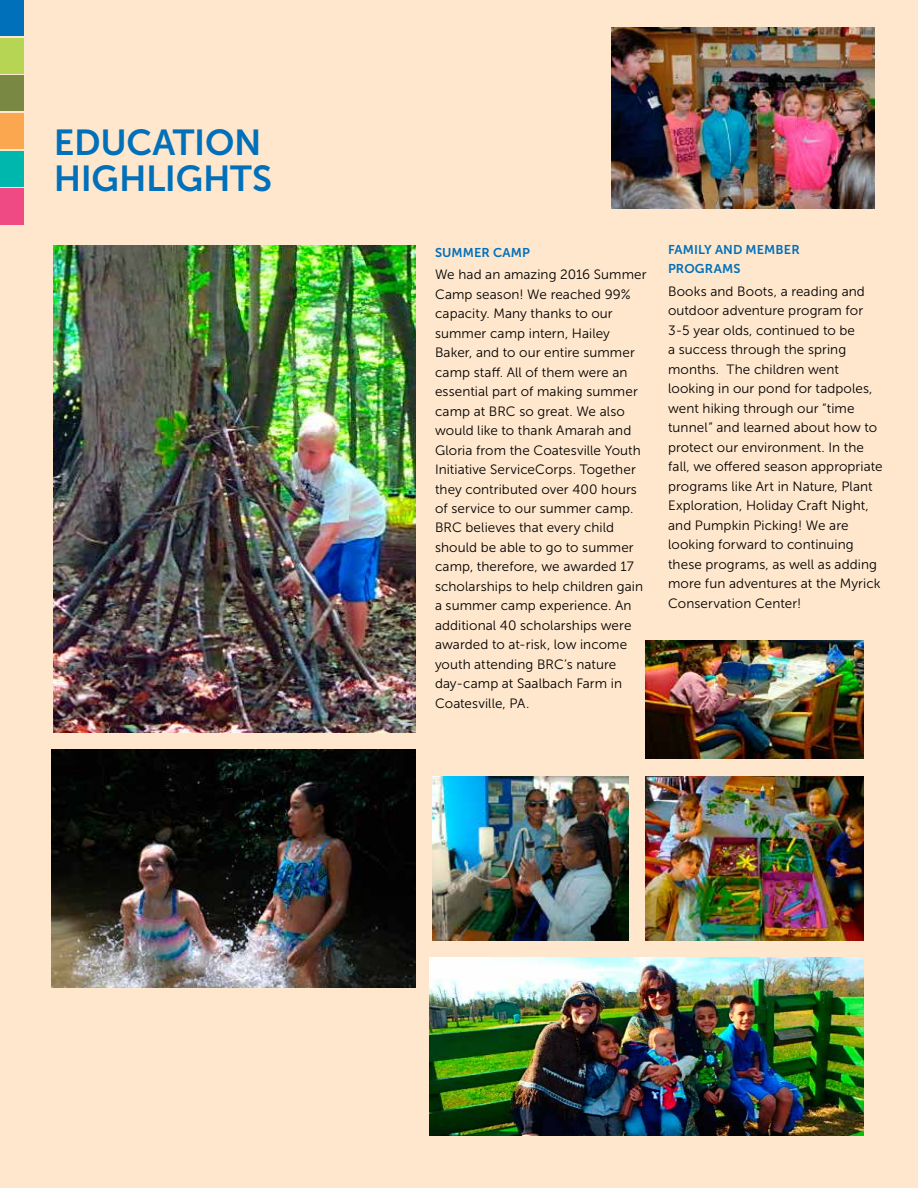
<style>
.page{position:relative;width:918px;height:1188px;background:#ffe7cd}
.page>*{position:absolute;margin:0;border:0;box-sizing:border-box;transform-origin:0 0}
.t1{font:36px/36px "Museo Sans 700";letter-spacing:-.005em;color:#0070ba}
.t2{font:13.5px/19.5px "Museo Sans 300";letter-spacing:.005em;color:#000}
.t3{font:12.75px/19.5px "Museo Sans 700";letter-spacing:.01em;color:#0070ba}
</style>
<div class="page">
<div style="left:0;top:0;width:24px;height:36px;background:#0070ba"></div>
<div style="left:0;top:38px;width:24px;height:36px;background:#b6d554"></div>
<div style="left:0;top:75px;width:24px;height:36px;background:#798943"></div>
<div style="left:0;top:113px;width:24px;height:36px;background:#faa74f"></div>
<div style="left:0;top:151px;width:24px;height:36px;background:#00b7ad"></div>
<div style="left:0;top:189px;width:24px;height:36px;background:#ef4a83"></div>
<img style="left:54px;top:245px;width:361px;height:487px">
<img style="left:430px;top:957px;width:434px;height:179px">
<img style="left:646px;top:776px;width:218px;height:164px">
<img style="left:646px;top:641px;width:218px;height:117px">
<img style="left:433px;top:776px;width:196px;height:165px">
<img style="left:611px;top:27px;width:263px;height:181px">
<img style="left:52px;top:750px;width:363px;height:238px">
<h1 class="t1" style="left:54px;top:125px;width:220px">EDUCATION<br>HIGHLIGHTS</h1>
<p class="t3" style="left:435px;top:242px;width:95px">SUMMER CAMP</p>
<p class="t2" style="left:435px;top:265px;width:213px">We had an amazing 2016 Summer<br>Camp season! We reached 99% capacity. Many thanks to our summer camp intern, Hailey<br>Baker, and to our entire summer camp staff. All of them were an essential part of making summer camp at BRC so great. We also would like to thank Amarah and<br>Gloria from the Coatesville Youth<br>Initiative ServiceCorps. Together they contributed over 400 hours of service to our summer camp.<br>BRC believes that every child should be able to go to summer camp, therefore, we awarded 17 scholarships to help children gain a summer camp experience. An additional 40 scholarships were awarded to at-risk, low income youth attending BRC’s nature day-camp at Saalbach Farm in<br>Coatesville, PA.</p>
<p class="t3" style="left:668px;top:240px;width:124px">FAMILY AN D MEMBER<br>PROGRAMS</p>
<p class="t2" style="left:668px;top:281px;width:216px">Books and Boots, a reading and outdoor adventure program for<br>3-5 year olds, continued to be<br>a success through the spring months. The children went looking in our pond for tadpoles, went hiking through our “time tunnel” and learned about how to protect our environment. In the fall, we offered season appropriate programs like Art in Nature, Plant<br>Exploration, Holiday Craft Night, and Pumpkin Picking! We are looking forward to continuing these programs, as well as adding more fun adventures at the Myrick<br>Conservation Center!</p>
</div>
